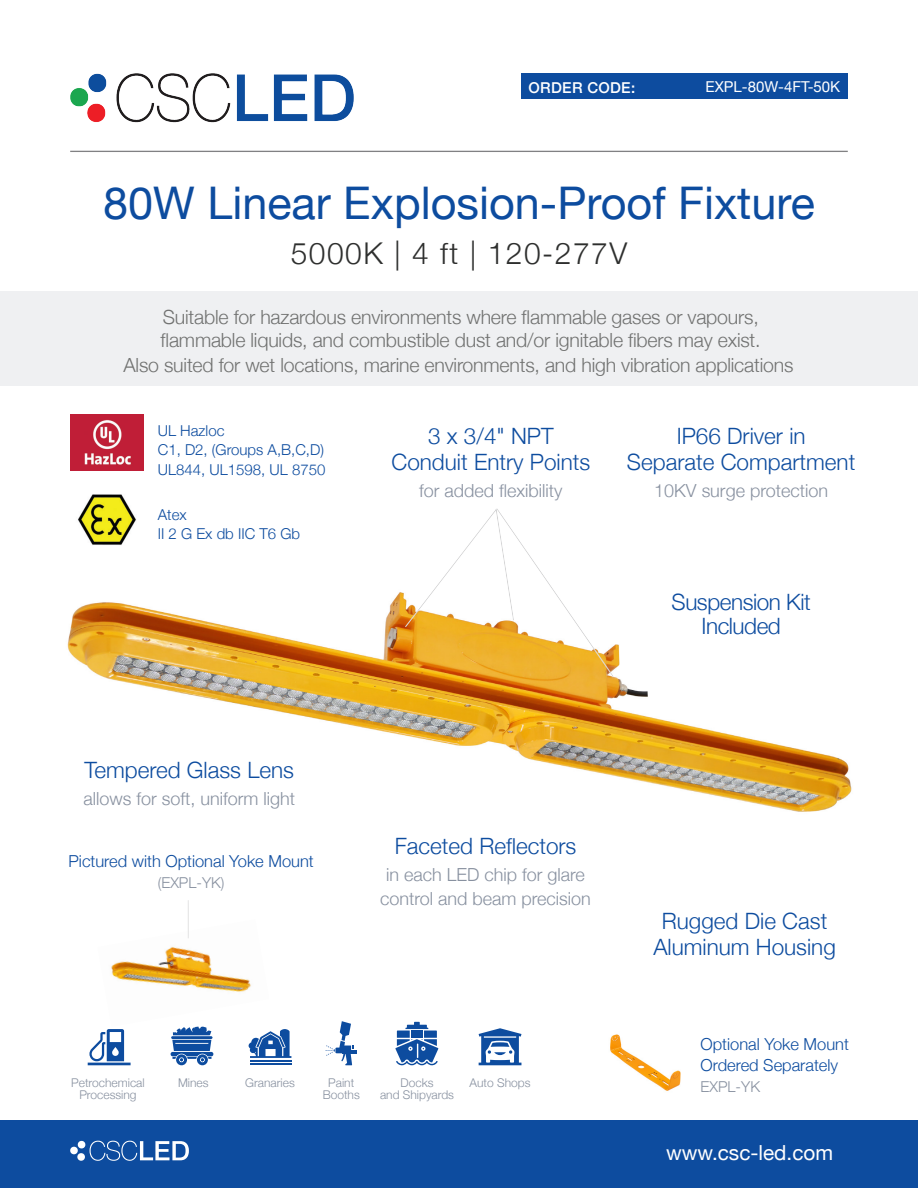
<style>
.page{position:relative;width:918px;height:1188px;background:#fff}
.page>*{position:absolute;margin:0;border:0;box-sizing:border-box;transform-origin:0 0}
.t1{font:45px "Helvetica Neue";color:#0d4c9f}
.t2{font:300 30px "Helvetica Neue";letter-spacing:.05em;color:#2e2f2e}
.t3{font:300 22.5px/25.5px "Helvetica Neue";color:#0d4c9f;text-align:center}
.t4{font:300 22.5px/24px "Helvetica Neue";letter-spacing:-.02em;color:#0d4c9f;text-align:center}
.t5{font:300 21px "Helvetica Neue";letter-spacing:-.01em;color:#818183}
.t6{font:20.7px "Helvetica Neue";color:#fff}
.t7{font:300 19.5px "Helvetica Neue";letter-spacing:-.01em;color:#717271}
.t8{font:300 18px/24px "Helvetica Neue";color:#8891a0;text-align:center}
.t9{font:300 16.5px/21px "Helvetica Neue";color:#0d4c9f}
.t10{font:300 15px "Helvetica Neue";color:#0d4c9f}
.t11{font:15px "Helvetica Neue";color:#fff}
.t12{font:300 15px "Helvetica Neue";color:#8891a0}
.t13{font:500 15px "Helvetica Neue";letter-spacing:.02em;color:#fff}
.t14{font:300 12px/12px "Helvetica Neue";color:#8891a0;text-align:center}
</style>
<div class="page">
<img style="left:67px;top:470px;width:785px;height:342px">
<div style="left:0;top:1120px;width:918px;height:68px;background:#0d4c9f"></div>
<svg style="left:90px;top:1141px;width:99px;height:20px"></svg>
<div style="left:78px;top:1141px;width:7px;height:7px;background:#fff;border-radius:4px"></div>
<div style="left:77px;top:1153px;width:8px;height:8px;background:#fff;border-radius:4px"></div>
<div style="left:70px;top:1147px;width:8px;height:7px;background:#fff;border-radius:4px"></div>
<img style="left:70px;top:73px;width:284px;height:50px">
<div style="left:521px;top:74px;width:327px;height:25px;background:#0d4c9f"></div>
<hr style="left:70px;top:151px;width:778px;height:1px;background:#818183">
<img style="left:111px;top:946px;width:140px;height:81px">
<svg style="left:404px;top:507px;width:211px;height:170px"></svg>
<div style="left:494px;top:508px;width:121px;height:169px;background:#fff;opacity:.75"></div>
<div style="left:0;top:291px;width:918px;height:95px;background:#eff0f2"></div>
<svg style="left:89px;top:1029px;width:35px;height:32px"></svg>
<hr style="left:88px;top:1063px;width:43px;height:2px;background:#0d4c9f">
<svg style="left:170px;top:1027px;width:44px;height:38px"></svg>
<svg style="left:249px;top:1029px;width:42px;height:29px"></svg>
<hr style="left:250px;top:1060px;width:41px;height:2px;background:#0d4c9f">
<hr style="left:250px;top:1063px;width:41px;height:2px;background:#0d4c9f">
<svg style="left:395px;top:1022px;width:43px;height:43px"></svg>
<svg style="left:479px;top:1028px;width:42px;height:37px"></svg>
<svg style="left:326px;top:1021px;width:31px;height:44px"></svg>
<img style="left:73px;top:488px;width:68px;height:60px">
<img style="left:70px;top:415px;width:74px;height:55px">
<img style="left:610px;top:1034px;width:71px;height:57px">
<hr style="left:185px;top:899px;width:4px;height:41px;background:#fff;opacity:.75">
<p class="t13" style="left:529px;top:76px;width:108px">ORDER CODE:</p>
<p class="t11" style="left:706px;top:76px;width:136px">EXPL-80W-4FT-50K</p>
<p class="t1" style="left:103px;top:170px;width:713px">80W Linear Explosion-Proof Fixture</p>
<p class="t2" style="left:291px;top:229px;width:338px">5000K | 4 ft | 120-277V</p>
<p class="t7" style="left:163px;top:301px;width:597px">Suitable for hazardous environments where flammable gases or vapours,</p>
<p class="t7" style="left:161px;top:324px;width:602px">flammable liquids, and combustible dust and/or ignitable fibers may exist.</p>
<p class="t7" style="left:124px;top:349px;width:671px">Also suited for wet locations, marine environments, and high vibration applications</p>
<p class="t5" style="left:313px;top:315px;width:296px">Hazardous location lighting for ....</p>
<p class="t10" style="left:158px;top:418px;width:68px">UL Hazloc</p>
<p class="t10" style="left:158px;top:438px;width:168px">C1, D2, (Groups A,B,C,D)</p>
<p class="t10" style="left:158px;top:457px;width:169px">UL844, UL1598, UL 8750</p>
<p class="t10" style="left:158px;top:502px;width:30px">Atex</p>
<p class="t10" style="left:158px;top:522px;width:144px">II 2 G Ex db IIC T6 Gb</p>
<p class="t3" style="left:392px;top:422px;width:200px">3 x 3/4" NPT<br>Conduit Entry Points</p>
<p class="t8" style="left:419px;top:477px;width:145px">for added flexibility</p>
<p class="t3" style="left:627px;top:422px;width:230px">IP66 Driver in<br>Separate Compartment</p>
<p class="t8" style="left:654px;top:477px;width:175px">10KV surge protection</p>
<p class="t4" style="left:672px;top:588px;width:141px">Suspension Kit<br>Included</p>
<p class="t3" style="left:84px;top:755px;width:211px">Tempered Glass Lens</p>
<p class="t8" style="left:83px;top:785px;width:213px">allows for soft, uniform light</p>
<p class="t9" style="left:69px;top:849px;width:247px">Pictured with Optional Yoke Mount</p>
<p class="t12" style="left:158px;top:871px;width:68px">(EXPL-YK)</p>
<p class="t3" style="left:395px;top:832px;width:183px">Faceted Reflectors</p>
<p class="t8" style="left:380px;top:862px;width:212px">in each LED chip for glare control and beam precision</p>
<p class="t14" style="left:71px;top:1075px;width:75px">Petrochemical</p>
<p class="t14" style="left:79px;top:1087px;width:59px">Processing</p>
<p class="t14" style="left:178px;top:1075px;width:32px">Mines</p>
<p class="t14" style="left:245px;top:1075px;width:51px">Granaries</p>
<p class="t14" style="left:323px;top:1075px;width:39px">Paint<br>Booths</p>
<p class="t14" style="left:380px;top:1075px;width:76px">Docks<br>and Shipyards</p>
<p class="t14" style="left:470px;top:1075px;width:62px">Auto Shops</p>
<p class="t3" style="left:653px;top:907px;width:184px">Rugged Die Cast<br>Aluminum Housing</p>
<p class="t9" style="left:701px;top:1033px;width:150px">Optional Yoke Mount<br>Ordered Separately</p>
<p class="t12" style="left:701px;top:1075px;width:61px">EXPL-YK</p>
<p class="t6" style="left:666px;top:1138px;width:169px">www.csc-led.com</p>
</div>
